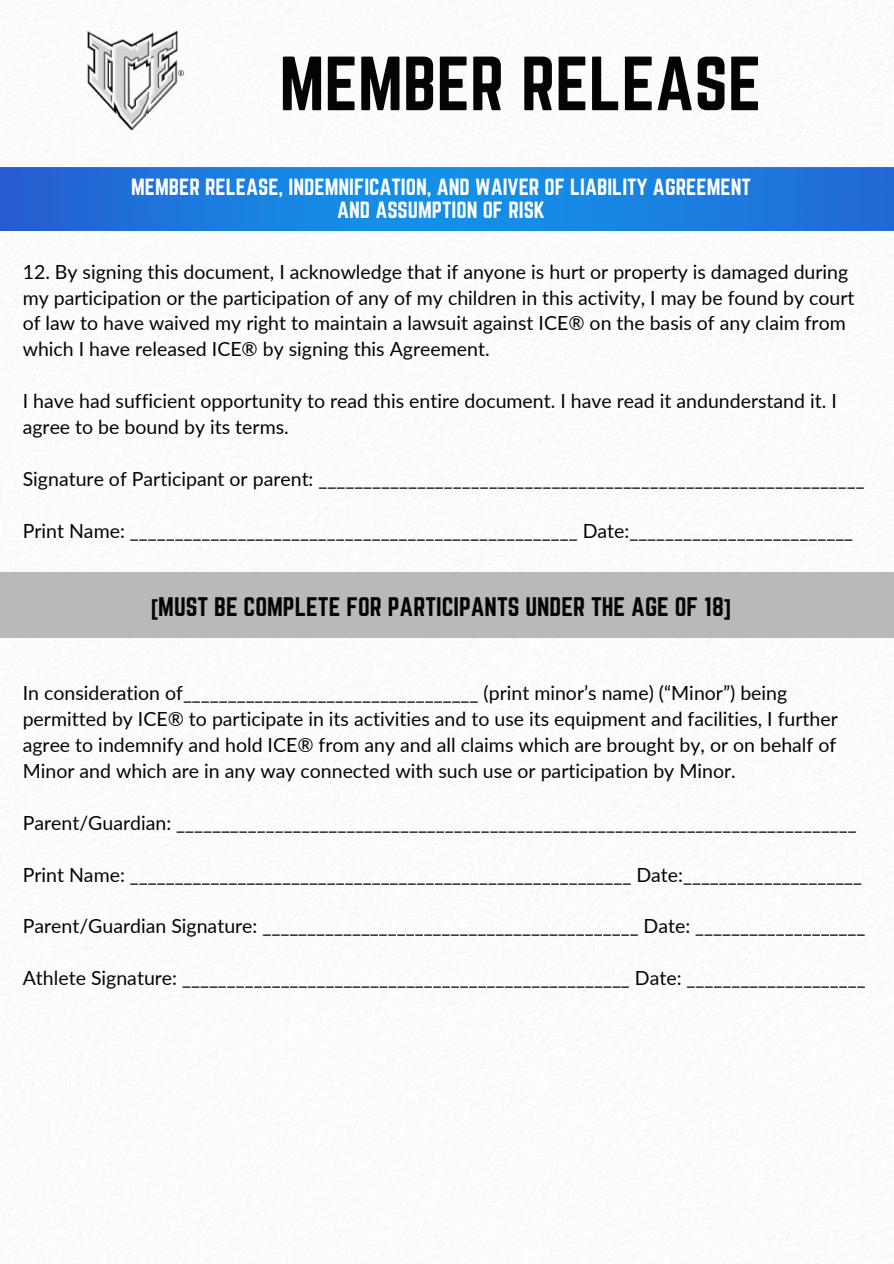
<style>
.page{position:relative;width:894px;height:1264px;background:#fff}
.page>*{position:absolute;margin:0;border:0;box-sizing:border-box;transform-origin:0 0}
.t1{font:67.05px "Norwester";color:#040404}
.t2{font:23.55px "Norwester";color:#040404}
.t3{font:20.55px/22.5px "Norwester";color:#fff;text-align:center}
.t4{font:19.5px/25.8px "Lato";color:#040404}
.s1{font-family:"Noto Sans";font-weight:700}
</style>
<div class="page">
<img style="left:87px;top:30px;width:97px;height:101px">
<img style="left:0;top:167px;width:893px;height:63px">
<div style="left:0;top:572px;width:893px;height:65px;background:#b9b9b9"></div>
<h1 class="t1" style="left:279px;top:43px;width:483px">MEMBER RELEASE</h1>
<p class="t3" style="left:131px;top:175px;width:621px">MEMBER RELEASE, INDEMNIFICATION, AND WAIVER OF LIABILITY AGREEMENT<br>AND ASSUMPTION OF RISK</p>
<p class="t4" style="left:23px;top:258px;width:833px">12. By signing this document, I acknowledge that if anyone is hurt or property is damaged during my participation or the participation of any of my children in this activity, I may be found by court of law to have waived my right to maintain a lawsuit against ICE® on the basis of any claim from which I have released ICE® by signing this Agreement.</p>
<p class="t4" style="left:23px;top:387px;width:815px">I have had sufficient opportunity to read this entire document. I have read it andunderstand it. I agree to be bound by its terms.</p>
<p class="t4" style="left:23px;top:465px;width:843px">Signature of Participant or parent: _____________________________________________________________</p>
<p class="t4" style="left:23px;top:517px;width:831px">Print Name: __________________________________________________ Date:_________________________</p>
<p class="t2" style="left:150px;top:592px;width:582px"><span class="s1">[</span>MUST BE COMPLETE FOR PARTICIPANTS UNDER THE AGE OF 18<span class="s1">]</span></p>
<p class="t4" style="left:23px;top:680px;width:816px">In consideration of_________________________________ (print minor’s name) (“Minor”) being permitted by ICE® to participate in its activities and to use its equipment and facilities, I further agree to indemnify and hold ICE® from any and all claims which are brought by, or on behalf of Minor and which are in any way connected with such use or participation by Minor.</p>
<p class="t4" style="left:23px;top:809px;width:835px">Parent/Guardian: ____________________________________________________________________________</p>
<p class="t4" style="left:23px;top:861px;width:840px">Print Name: ________________________________________________________ Date:____________________</p>
<p class="t4" style="left:23px;top:912px;width:844px">Parent/Guardian Signature: __________________________________________ Date: ___________________</p>
<p class="t4" style="left:23px;top:964px;width:844px">Athlete Signature: __________________________________________________ Date: ____________________</p>
</div>
